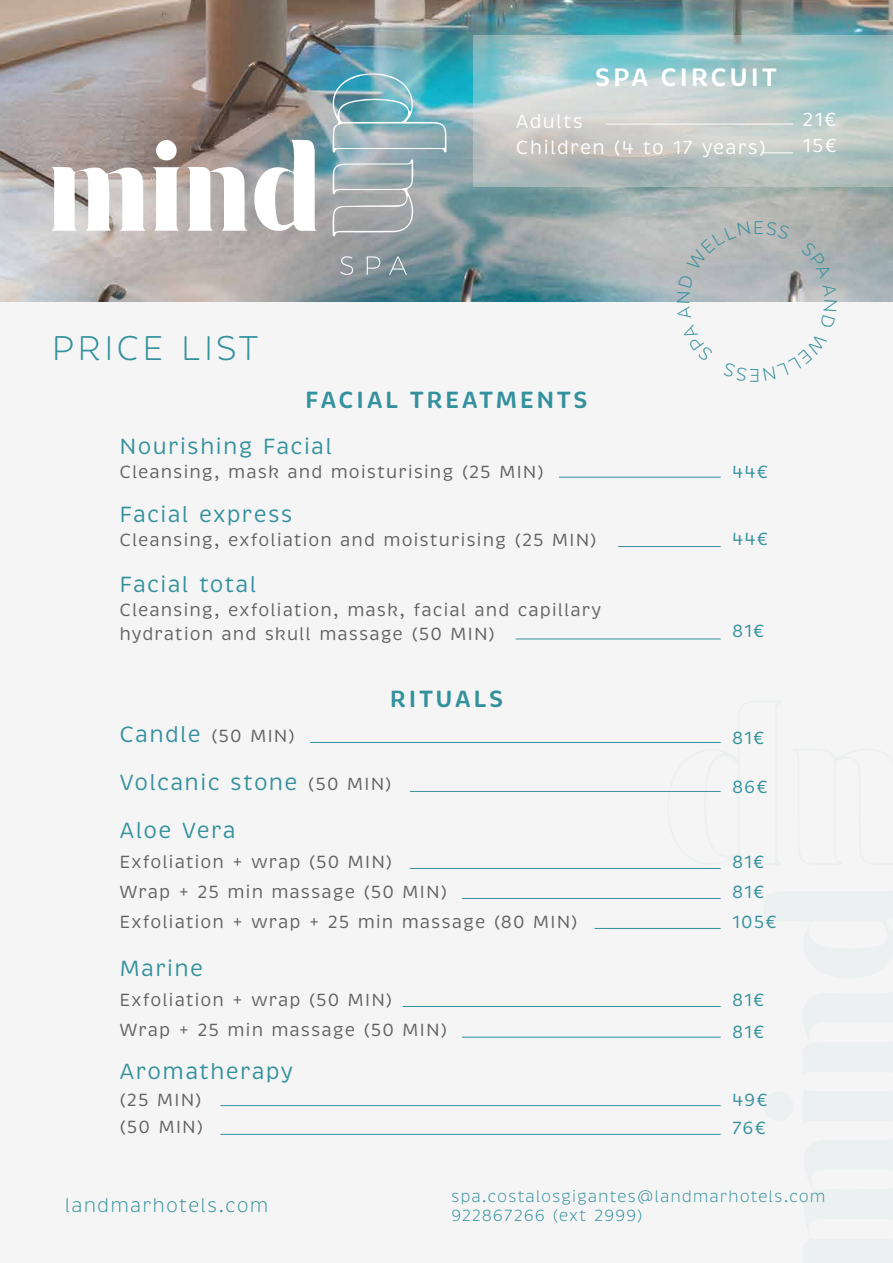
<style>
.page{position:relative;width:893px;height:1263px;background:#f6f5f5}
.page>*{position:absolute;margin:0;border:0;box-sizing:border-box;transform-origin:0 0}
.t1{font:300 35.1px "Brevia";letter-spacing:.06em;color:#32919d}
.t2{font:600 25.8px "Brevia";letter-spacing:.1em;color:#fff}
.t3{font:600 24px "Brevia";letter-spacing:.1em;color:#32919d}
.t4{font:22.5px/48px "Brevia";letter-spacing:.05em;color:#32919d}
.t5{font:300 19.5px "Brevia";letter-spacing:.055em;color:#32919d}
.t6{font:19.35px/25.8px "Brevia";letter-spacing:.06em;color:#fff}
.t7{font:300 18.75px "Brevia";color:#32909c}
.t8{font:18px/30px "Brevia";letter-spacing:.05em;color:#616160}
.t9{font:18px/30px "Brevia";letter-spacing:.05em;color:#32919d}
.t10{font:300 16.5px/19.8px "Brevia";letter-spacing:.045em;color:#32919d}
.s1{font-size:22.5px;color:#32919d}
.s2{font-size:18px;color:#616160}
</style>
<div class="page">
<div style="left:763px;top:1091px;width:30px;height:30px;background:#ecf0f0;border-radius:50%"></div>
<svg style="left:667px;top:741px;width:53px;height:50px"></svg>
<img style="left:0;top:0;width:893px;height:301px">
<hr style="left:559px;top:477px;width:162px;height:1px;background:#32919d">
<hr style="left:618px;top:546px;width:103px;height:1px;background:#32919d">
<hr style="left:516px;top:639px;width:205px;height:1px;background:#32919d">
<hr style="left:310px;top:742px;width:411px;height:1px;background:#32919d">
<hr style="left:410px;top:791px;width:311px;height:1px;background:#32919d">
<hr style="left:410px;top:868px;width:311px;height:1px;background:#32919d">
<hr style="left:462px;top:898px;width:259px;height:1px;background:#32919d">
<hr style="left:595px;top:928px;width:126px;height:1px;background:#32919d">
<hr style="left:403px;top:1006px;width:318px;height:1px;background:#32919d">
<hr style="left:462px;top:1037px;width:259px;height:1px;background:#32919d">
<svg style="left:52px;top:165px;width:94px;height:66px"></svg>
<svg style="left:152px;top:167px;width:28px;height:64px"></svg>
<svg style="left:187px;top:166px;width:60px;height:65px"></svg>
<svg style="left:254px;top:140px;width:63px;height:92px"></svg>
<div style="left:156px;top:140px;width:21px;height:20px;background:#fff;border-radius:50%"></div>
<img style="left:330px;top:73px;width:117px;height:80px">
<svg style="left:332px;top:159px;width:83px;height:77px;background:#a7aeb0"></svg>
<svg style="left:340px;top:256px;width:13px;height:19px"></svg>
<svg style="left:367px;top:256px;width:13px;height:19px"></svg>
<svg style="left:389px;top:256px;width:18px;height:19px"></svg>
<svg style="left:473px;top:36px;width:420px;height:151px;background:#b4c9c8"></svg>
<hr style="left:606px;top:124px;width:187px;height:1px;background:#fff">
<hr style="left:762px;top:153px;width:31px;height:1px;background:#fff">
<hr style="left:220px;top:1105px;width:501px;height:1px;background:#32919d">
<hr style="left:220px;top:1134px;width:501px;height:1px;background:#32919d">
<svg style="left:801px;top:241px;width:31px;height:37px"></svg>
<svg style="left:763px;top:284px;width:74px;height:18px"></svg>
<svg style="left:677px;top:222px;width:73px;height:80px;background:#b6b9bb"></svg>
<svg style="left:766px;top:221px;width:24px;height:19px"></svg>
<h2 class="t2" style="left:595px;top:61px;width:183px">SPA CIRCUIT</h2>
<p class="t6" style="left:516px;top:108px;width:252px">Adults<br>Children (4 to 17 years)</p>
<p class="t6" style="left:802px;top:107px;width:36px">21€<br>15€</p>
<h1 class="t1" style="left:52px;top:327px;width:209px">PRICE LIST</h1>
<h3 class="t3" style="left:305px;top:385px;width:284px">FACIAL TREATMENTS</h3>
<p class="t4" style="left:119px;top:422px;width:214px">Nourishing Facial</p>
<p class="t8" style="left:119px;top:457px;width:426px">Cleansing, mask and moisturising (25 MIN)</p>
<p class="t4" style="left:119px;top:490px;width:175px">Facial express</p>
<p class="t8" style="left:119px;top:525px;width:479px">Cleansing, exfoliation and moisturising (25 MIN)</p>
<p class="t4" style="left:119px;top:561px;width:139px">Facial total</p>
<p class="t8" style="left:119px;top:598px;width:483px;line-height:24px">Cleansing, exfoliation, mask, facial and capillary hydration and skull massage (50 MIN)</p>
<h3 class="t3" style="left:390px;top:684px;width:115px">RITUALS</h3>
<p class="t8" style="left:119px;top:721px;width:177px"><span class="s1">Candle</span> (50 MIN)</p>
<p class="t4" style="left:119px;top:759px;width:274px">Volcanic stone <span class="s2">(50 MIN)<br></span>Aloe Vera</p>
<p class="t8" style="left:119px;top:847px;width:460px">Exfoliation + wrap (50 MIN)<br>Wrap + 25 min massage (50 MIN)<br>Exfoliation + wrap + 25 min massage (80 MIN)</p>
<p class="t4" style="left:119px;top:945px;width:85px">Marine</p>
<p class="t8" style="left:119px;top:985px;width:329px">Exfoliation + wrap (50 MIN)<br>Wrap + 25 min massage (50 MIN)</p>
<p class="t4" style="left:119px;top:1047px;width:175px">Aromatherapy</p>
<p class="t8" style="left:119px;top:1086px;width:85px;line-height:27px">(25 MIN) (50 MIN)</p>
<p class="t7" style="left:753px;top:216px;width:13px">E</p>
<p class="t7" style="left:760px;top:386px;width:13px;rotate:-180deg">E</p>
<p class="t9" style="left:732px;top:457px;width:37px">44€</p>
<p class="t9" style="left:732px;top:524px;width:37px">44€</p>
<p class="t9" style="left:732px;top:616px;width:34px">81€</p>
<p class="t9" style="left:732px;top:723px;width:34px">81€</p>
<p class="t9" style="left:732px;top:772px;width:37px">86€</p>
<p class="t9" style="left:732px;top:847px;width:46px">81€<br>81€<br>105€</p>
<p class="t9" style="left:732px;top:985px;width:34px;line-height:31.8px">81€<br>81€</p>
<p class="t9" style="left:732px;top:1085px;width:37px;line-height:28.8px">49€<br>76€</p>
<p class="t5" style="left:65px;top:1194px;width:205px">landmarhotels.com</p>
<p class="t10" style="left:451px;top:1186px;width:376px">spa.costalosgigantes@landmarhotels.com<br>922867266 (ext 2999)</p>
</div>
